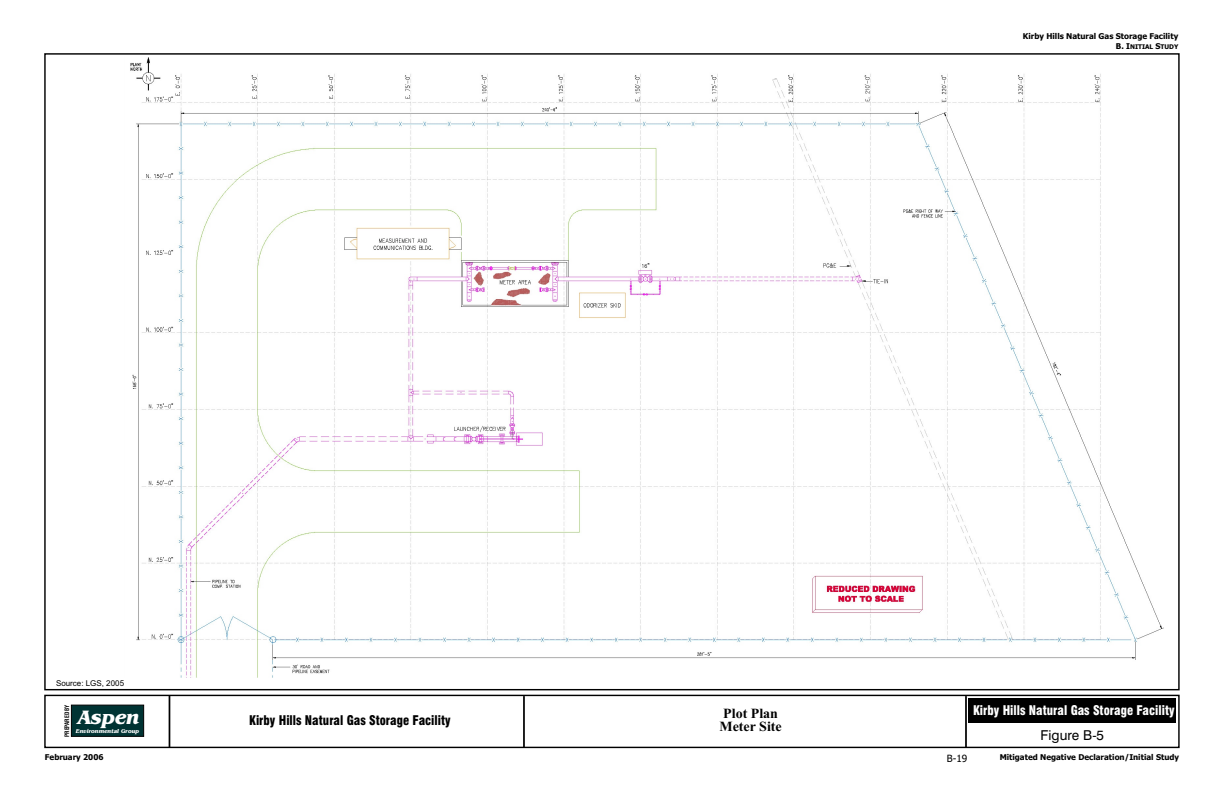
<style>
.page{position:relative;width:1224px;height:792px;background:#fff}
.page>*{position:absolute;margin:0;border:0;box-sizing:border-box;transform-origin:0 0}
.t1{font:italic 700 20px "Benguiat Bk BT";color:#fff}
.t2{font:700 14px/13.5px "Times New Roman";color:#000}
.t3{font:13.6px "Swis 721 BT";color:#000}
.t4{font:13px "Swis 721 Blk Cn BT";color:#000;scale:.96 1}
.t5{font:13px "Swis 721 Blk Cn BT";color:#fff;scale:.96 1}
.t6{font:10px "Tahoma";color:#000}
.t7{font:700 8px "Tahoma";color:#000}
.t8{font:8px "Arial";color:#000}
.t9{font:700 6.4px "Tahoma";color:#000}
.t10{font:700 6px "Swis 721 Cn BT";color:#000;scale:.96 1}
.t11{font:italic 700 5.8px "Benguiat Bk BT";color:#fff}
.s1{font-size:8px}
</style>
<div class="page">
<img style="left:130px;top:57px;width:1034px;height:621px">
<div style="left:71px;top:705px;width:73px;height:31px;background:#033;border:1px solid #000"></div>
<hr style="left:965px;top:696px;width:2px;height:51px;background:#000">
<hr style="left:523px;top:696px;width:2px;height:51px;background:#000">
<div style="left:968px;top:698px;width:208px;height:25px;background:#000"></div>
<div style="left:44px;top:695px;width:1136px;height:53px;border:1px solid #000"></div>
<hr style="left:169px;top:695px;width:1px;height:52px;background:#000">
<p class="t8" style="left:56px;top:681px;width:70px">Source: LGS, 2005</p>
<p class="t10" style="left:64px;top:737px;width:35px;rotate:-90deg">PREPARED BY</p>
<h1 class="t1" style="left:78px;top:708px;width:63px">Aspen</h1>
<p class="t11" style="left:76px;top:729px;width:65px">Environmental Group</p>
<h3 class="t4" style="left:249px;top:716px;width:211px">Kirby Hills Natural Gas Storage Facility</h3>
<p class="t7" style="left:1023px;top:33px;width:157px">Kirby Hills Natural Gas Storage Facility</p>
<p class="t9" style="left:1116px;top:44px;width:64px"><span class="s1">B. I</span>NITIAL <span class="s1">S</span>TUDY</p>
<h2 class="t2" style="left:720px;top:708px;width:64px">Plot Plan<br>Meter Site</h2>
<h3 class="t5" style="left:973px;top:705px;width:211px">Kirby Hills Natural Gas Storage Facility</h3>
<h3 class="t3" style="left:1041px;top:730px;width:65px">Figure B-5</h3>
<p class="t7" style="left:45px;top:754px;width:60px">February 2006</p>
<p class="t7" style="left:1000px;top:754px;width:181px">Mitigated Negative Declaration/Initial Study</p>
<p class="t6" style="left:947px;top:754px;width:22px">B-19</p>
</div>
